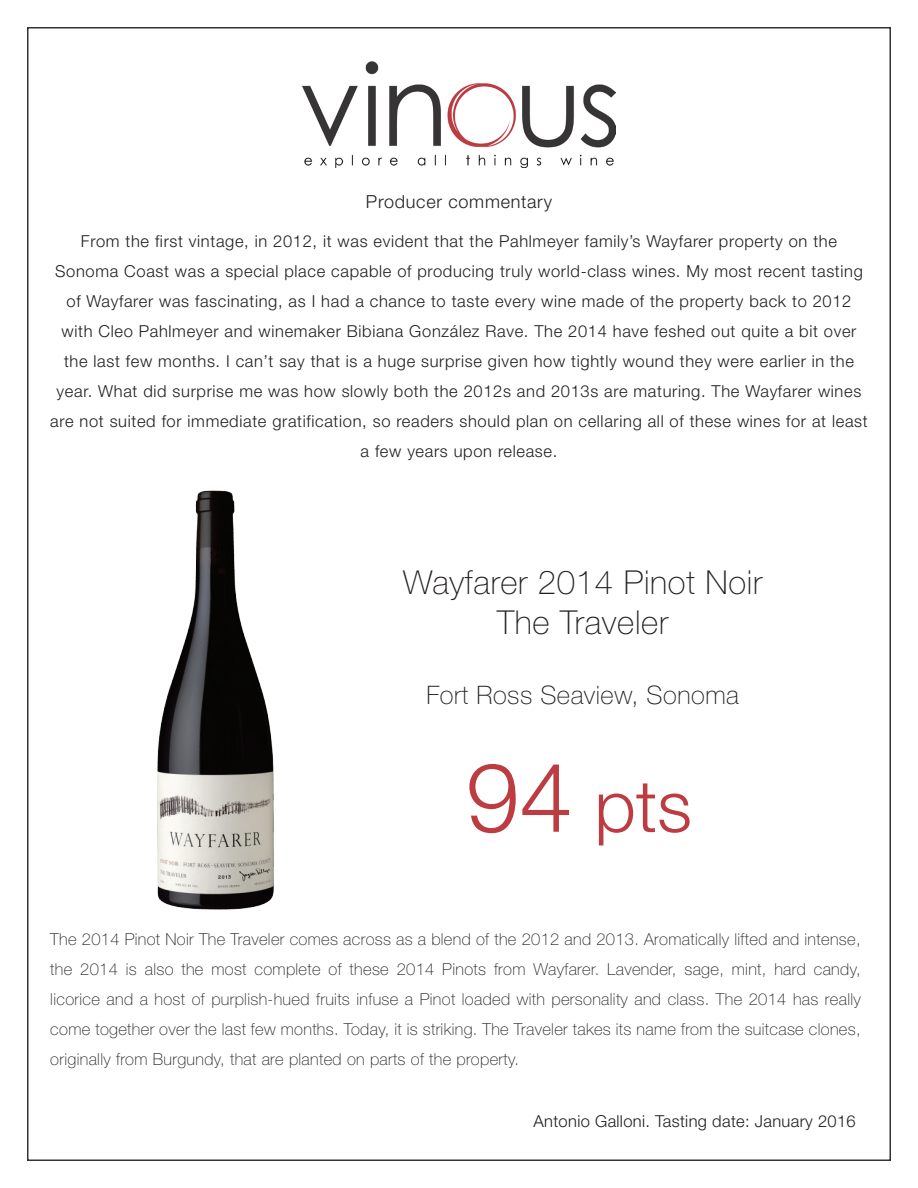
<style>
.page{position:relative;width:918px;height:1188px;background:#fff}
.page>*{position:absolute;margin:0;border:0;box-sizing:border-box;transform-origin:0 0}
.t1{font:300 72px "Helvetica Neue";color:#bc3c41}
.t2{font:100 33px/39.6px "Helvetica Neue";letter-spacing:.02em;color:#231f20;text-align:center}
.t3{font:100 25.5px "Helvetica Neue";letter-spacing:.02em;color:#231f20}
.t4{font:300 18px "Helvetica Neue";letter-spacing:.04em;color:#231f20}
.t5{font:300 16.5px/30px "Helvetica Neue";letter-spacing:.04em;color:#231f20;text-align:center}
.t6{font:100 16.5px/30px "Helvetica Neue";letter-spacing:.02em;color:#231f20;text-align:justify}
.t7{font:300 16.5px "Helvetica Neue";letter-spacing:.02em;color:#231f20}
.s1{font-size:96px}
</style>
<div class="page">
<img style="left:302px;top:61px;width:314px;height:106px">
<img style="left:157px;top:490px;width:117px;height:420px">
<p class="t4" style="left:366px;top:191px;width:188px">Producer commentary</p>
<p class="t5" style="left:50px;top:226px;width:819px">From the first vintage, in 2012, it was evident that the Pahlmeyer family’s Wayfarer property on the Sonoma Coast was a special place capable of producing truly world-class wines. My most recent tasting of Wayfarer was fascinating, as I had a chance to taste every wine made of the property back to 2012 with Cleo Pahlmeyer and winemaker Bibiana González Rave. The 2014 have feshed out quite a bit over the last few months. I can’t say that is a huge surprise given how tightly wound they were earlier in the year. What did surprise me was how slowly both the 2012s and 2013s are maturing. The Wayfarer wines are not suited for immediate gratification, so readers should plan on cellaring all of these wines for at least a few years upon release.</p>
<h2 class="t2" style="left:403px;top:562px;width:361px">Wayfarer 2014 Pinot Noir<br>The Traveler</h2>
<h3 class="t3" style="left:426px;top:680px;width:314px">Fort Ross Seaview, Sonoma</h3>
<h1 class="t1" style="left:466px;top:762px;width:227px"><span class="s1">94</span> pts</h1>
<p class="t6" style="left:50px;top:925px;width:812px">The 2014 Pinot Noir The Traveler comes across as a blend of the 2012 and 2013. Aromatically lifted and intense, the 2014 is also the most complete of these 2014 Pinots from Wayfarer. Lavender, sage, mint, hard candy, licorice and a host of purplish-hued fruits infuse a Pinot loaded with personality and class. The 2014 has really come together over the last few months. Today, it is striking. The Traveler takes its name from the suitcase clones, originally from Burgundy, that are planted on parts of the property.</p>
<p class="t7" style="left:534px;top:1111px;width:324px">Antonio Galloni. Tasting date: January 2016</p>
</div>
